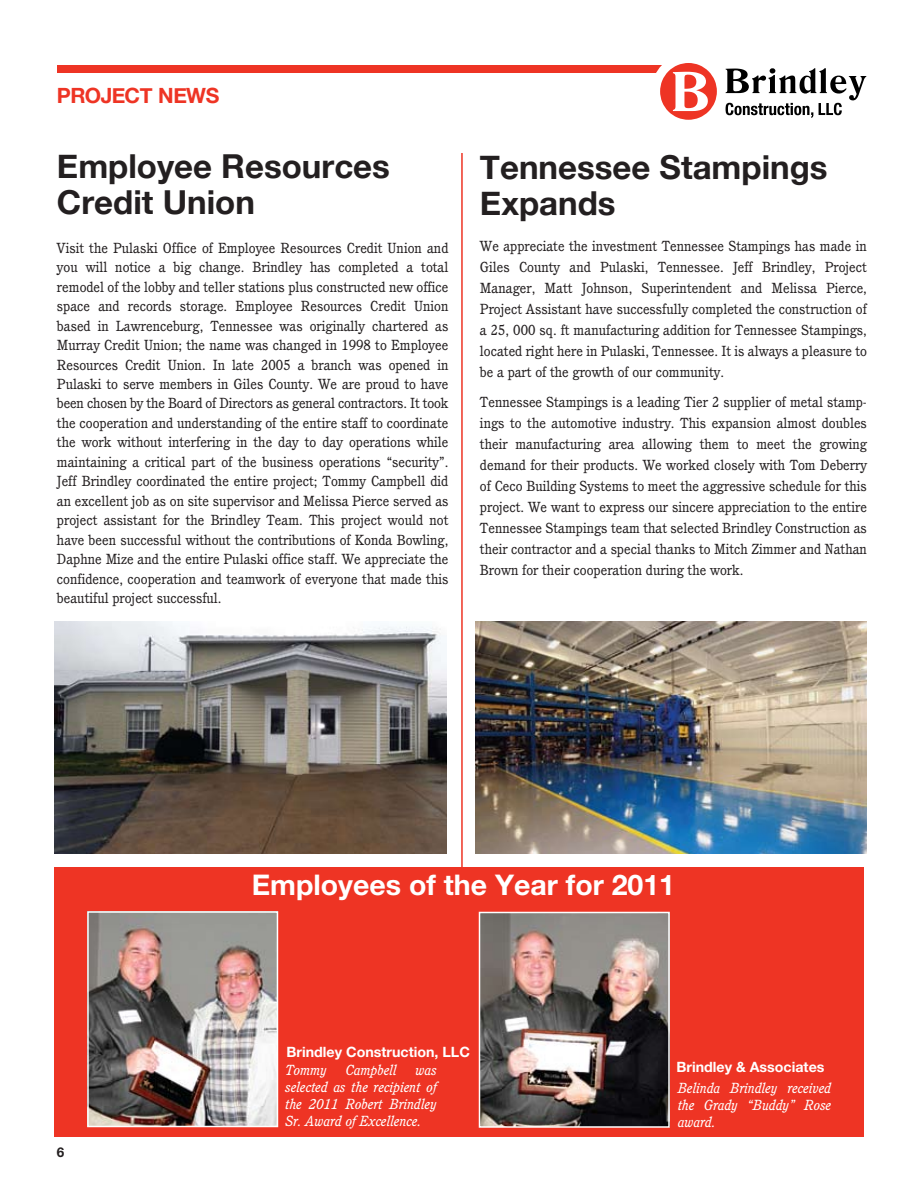
<style>
.page{position:relative;width:918px;height:1188px;background:#fff}
.page>*{position:absolute;margin:0;border:0;box-sizing:border-box;transform-origin:0 0}
.t1{font:700 33px/36px "Helvetica Neue";color:#231f20}
.t2{font:700 28.5px "Helvetica Neue";color:#fff}
.t3{font:700 21px "Helvetica Neue";letter-spacing:-.02em;color:#ee3424}
.t4{font:14.25px/19.5px "Cushing";color:#231f20;text-align:justify}
.t5{font:italic 14.25px/17.1px "Cushing";color:#fff;text-align:justify}
.t6{font:700 14.25px "Helvetica Neue";color:#fff}
.t7{font:700 13.5px "Helvetica Neue";color:#231f20}
</style>
<div class="page">
<hr style="left:461px;top:153px;width:2px;height:714px;background:#ee3424">
<div style="left:54px;top:867px;width:810px;height:270px;background:#ee3424"></div>
<img style="left:90px;top:914px;width:185px;height:210px">
<div style="left:87px;top:911px;width:191px;height:216px;border:2px solid #fff"></div>
<img style="left:482px;top:915px;width:185px;height:210px">
<div style="left:479px;top:912px;width:191px;height:216px;border:2px solid #fff"></div>
<div style="left:57px;top:65px;width:634px;height:8px;background:#ee3424"></div>
<svg style="left:656px;top:63px;width:210px;height:57px"></svg>
<img style="left:55px;top:622px;width:391px;height:232px">
<img style="left:475px;top:621px;width:392px;height:233px">
<h3 class="t3" style="left:57px;top:76px;width:164px">PROJECT NEWS</h3>
<h1 class="t1" style="left:57px;top:146px;width:334px">Employee Resources<br>Credit Union</h1>
<p class="t4" style="left:57px;top:238px;width:393px">Visit the Pulaski Office of Employee Resources Credit Union and you will notice a big change. Brindley has completed a total remodel of the lobby and teller stations plus constructed new office space and records storage. Employee Resources Credit Union based in Lawrenceburg, Tennessee was originally chartered as Murray Credit Union; the name was changed in 1998 to Employee Resources Credit Union. In late 2005 a branch was opened in Pulaski to serve members in Giles County. We are proud to have been chosen by the Board of Directors as general contractors. It took the cooperation and understanding of the entire staff to coordinate the work without interfering in the day to day operations while maintaining a critical part of the business operations “security”.<br>Jeff Brindley coordinated the entire project; Tommy Campbell did an excellent job as on site supervisor and Melissa Pierce served as project assistant for the Brindley Team. This project would not have been successful without the contributions of Konda Bowling, Daphne Mize and the entire Pulaski office staff. We appreciate the confidence, cooperation and teamwork of everyone that made this beautiful project successful.</p>
<h1 class="t1" style="left:480px;top:147px;width:349px">Tennessee Stampings<br>Expands</h1>
<p class="t4" style="left:480px;top:235px;width:389px;line-height:21px">We appreciate the investment Tennessee Stampings has made in Giles County and Pulaski, Tennessee. Jeff Brindley, Project Manager, Matt Johnson, Superintendent and Melissa Pierce, Project Assistant have successfully completed the construction of a 25, 000 sq. ft manufacturing addition for Tennessee Stampings, located right here in Pulaski, Tennessee. It is always a pleasure to be a part of the growth of our community.</p>
<p class="t4" style="left:480px;top:391px;width:389px;line-height:21px">Tennessee Stampings is a leading Tier 2 supplier of metal stamp&shy;ings to the automotive industry. This expansion almost doubles their manufacturing area allowing them to meet the growing demand for their products. We worked closely with Tom Deberry of Ceco Building Systems to meet the aggressive schedule for this project. We want to express our sincere appreciation to the entire Tennessee Stampings team that selected Brindley Construction as their contractor and a special thanks to Mitch Zimmer and Nathan Brown for their cooperation during the work.</p>
<h2 class="t2" style="left:252px;top:867px;width:425px">Employees of the Year for 2011</h2>
<p class="t7" style="left:57px;top:1144px;width:9px">6</p>
<p class="t6" style="left:286px;top:1043px;width:185px">Brindley Construction, LLC</p>
<p class="t5" style="left:285px;top:1061px;width:43px">Tommy</p>
<p class="t5" style="left:346px;top:1061px;width:53px">Campbell</p>
<p class="t5" style="left:285px;top:1061px;width:153px;text-indent:130px">was selected as the recipient of the 2011 Robert Brindley Sr. Award of Excellence.</p>
<p class="t6" style="left:676px;top:1058px;width:150px">Brindley &amp; Associates</p>
<p class="t5" style="left:678px;top:1079px;width:155px">Belinda Brindley received the Grady “Buddy” Rose award.</p>
</div>
